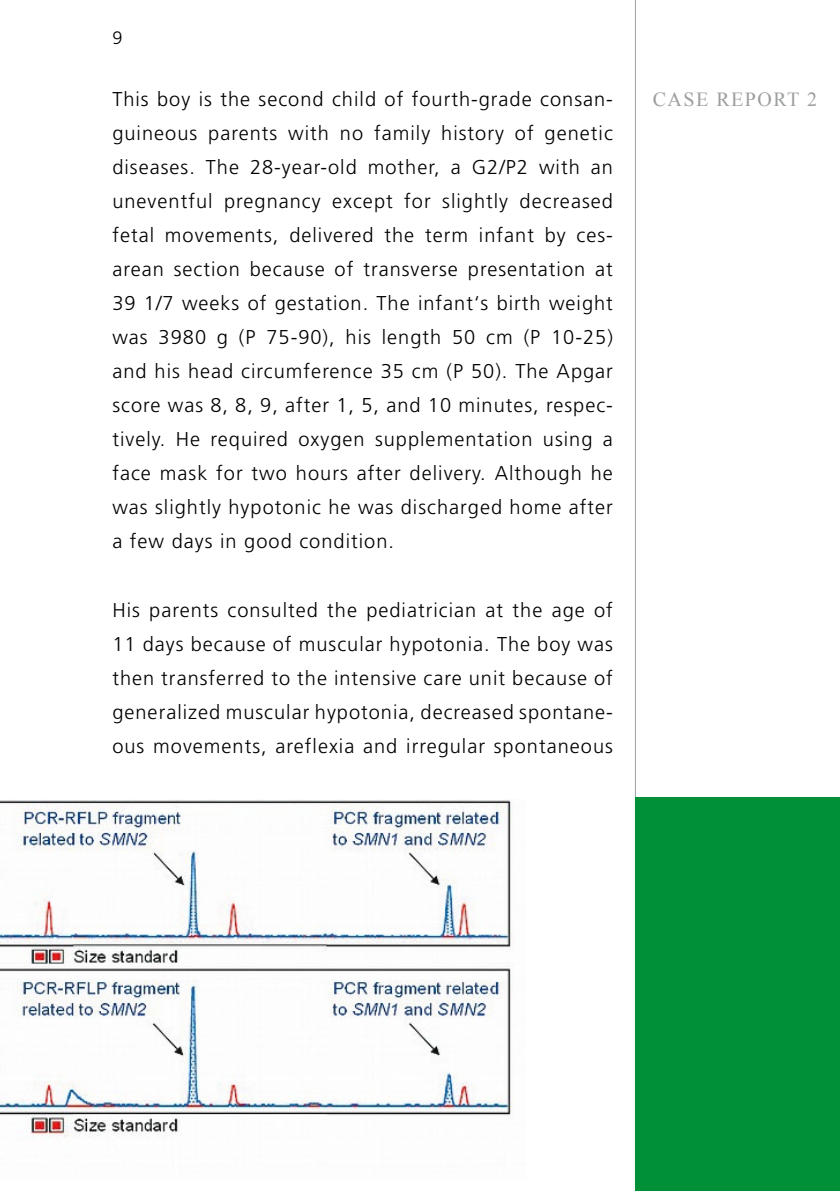
<style>
.page{position:relative;width:840px;height:1191px;background:#fff}
.page>*{position:absolute;margin:0;border:0;box-sizing:border-box;transform-origin:0 0}
.t1{font:300 20px/34px "Frutiger LT Std";letter-spacing:.05em;color:#000;text-align:justify}
.t2{font:20px "Times New Roman";letter-spacing:.075em;color:#9c9e9f}
.t3{font:300 18px "Frutiger LT Std";color:#000}
</style>
<div class="page">
<hr style="left:634px;top:0;width:1px;height:1191px;background:#9c9e9f">
<img style="left:0;top:799px;width:514px;height:339px">
<div style="left:635px;top:798px;width:204px;height:393px;background:#009037"></div>
<p class="t3" style="left:112px;top:28px;width:12px">9</p>
<p class="t1" style="left:112px;top:82px;width:502px">This boy is the second child of fourth-grade consan-</p>
<p class="t2" style="left:652px;top:86px;width:166px">CASE REPORT 2</p>
<p class="t1" style="left:112px;top:116px;width:502px">guineous parents with no family history of genetic diseases. The 28-year-old mother, a G2/P2 with an uneventful pregnancy except for slightly decreased fetal movements, delivered the term infant by ces&shy;arean section because of transverse presentation at 39 1/7 weeks of gestation. The infant‘s birth weight was 3980 g (P 75-90), his length 50 cm (P 10-25) and his head circumference 35 cm (P 50). The Apgar score was 8, 8, 9, after 1, 5, and 10 minutes, respec&shy;tively. He required oxygen supplementation using a face mask for two hours after delivery. Although he was slightly hypotonic he was discharged home after a few days in good condition.</p>
<p class="t1" style="left:112px;top:593px;width:502px">His parents consulted the pediatrician at the age of 11 days because of muscular hypotonia. The boy was then transferred to the intensive care unit because of generalized muscular hypotonia, decreased spontane&shy;ous movements, areflexia and irregular spontaneous</p>
</div>
